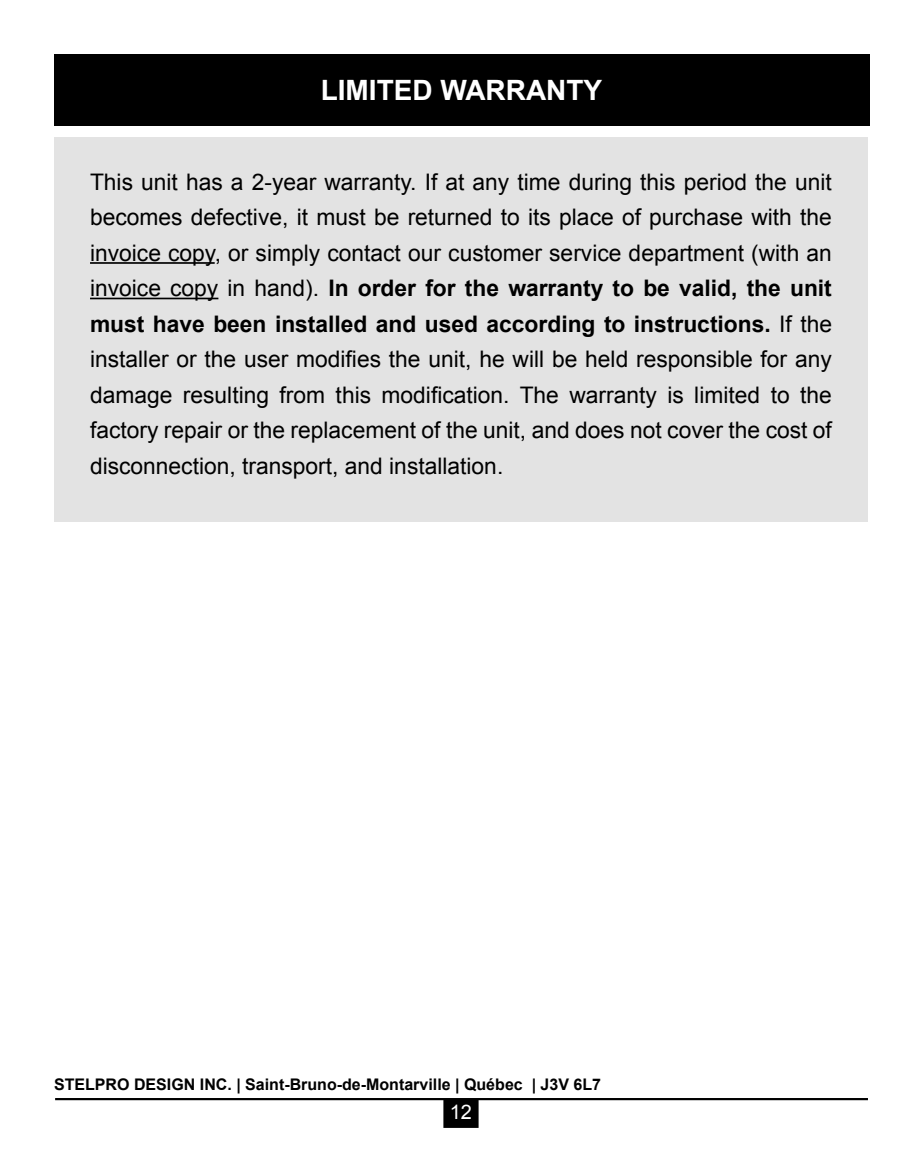
<style>
.page{position:relative;width:922px;height:1152px;background:#fff}
.page>*{position:absolute;margin:0;border:0;box-sizing:border-box;transform-origin:0 0}
.t1{font:700 28px "Arial";color:#fff}
.t2{font:22.8px/35.6px "Arial";color:#000;text-align:justify}
.t3{font:20px "Arial";color:#fff}
.t4{font:700 16px "Arial";color:#000}
.s1{font-weight:700}
</style>
<div class="page">
<div style="left:444px;top:1099px;width:33px;height:28px;background:#000"></div>
<div style="left:443px;top:1098px;width:35px;height:30px;border:2px solid #000"></div>
<hr style="left:55px;top:1098px;width:813px;height:2px;background:#000">
<div style="left:54px;top:54px;width:815px;height:72px;background:#000"></div>
<div style="left:54px;top:137px;width:814px;height:384px;background:#e3e3e3"></div>
<hr style="left:90px;top:262px;width:125px;height:2px;background:#000">
<hr style="left:90px;top:298px;width:128px;height:1px;background:#000">
<p class="t1" style="left:321px;top:72px;width:283px">LIMITED WARRANTY</p>
<p class="t2" style="left:90px;top:164px;width:743px">This unit has a 2-year warranty. If at any time during this period the unit becomes defective, it must be returned to its place of purchase with the invoice copy, or simply contact our customer service department (with an invoice copy in hand). <span class="s1">In order for the warranty to be valid, the unit must have been installed and used according to instructions.</span> If the installer or the user modifies the unit, he will be held responsible for any damage resulting from this modification. The warranty is limited to the factory repair or the replacement of the unit, and does not cover the cost of disconnection, transport, and installation.</p>
<p class="t4" style="left:54px;top:1074px;width:548px">STELPRO DESIGN INC. | Saint-Bruno-de-Montarville | Québec | J3V 6L7</p>
<p class="t3" style="left:450px;top:1099px;width:24px">12</p>
</div>
